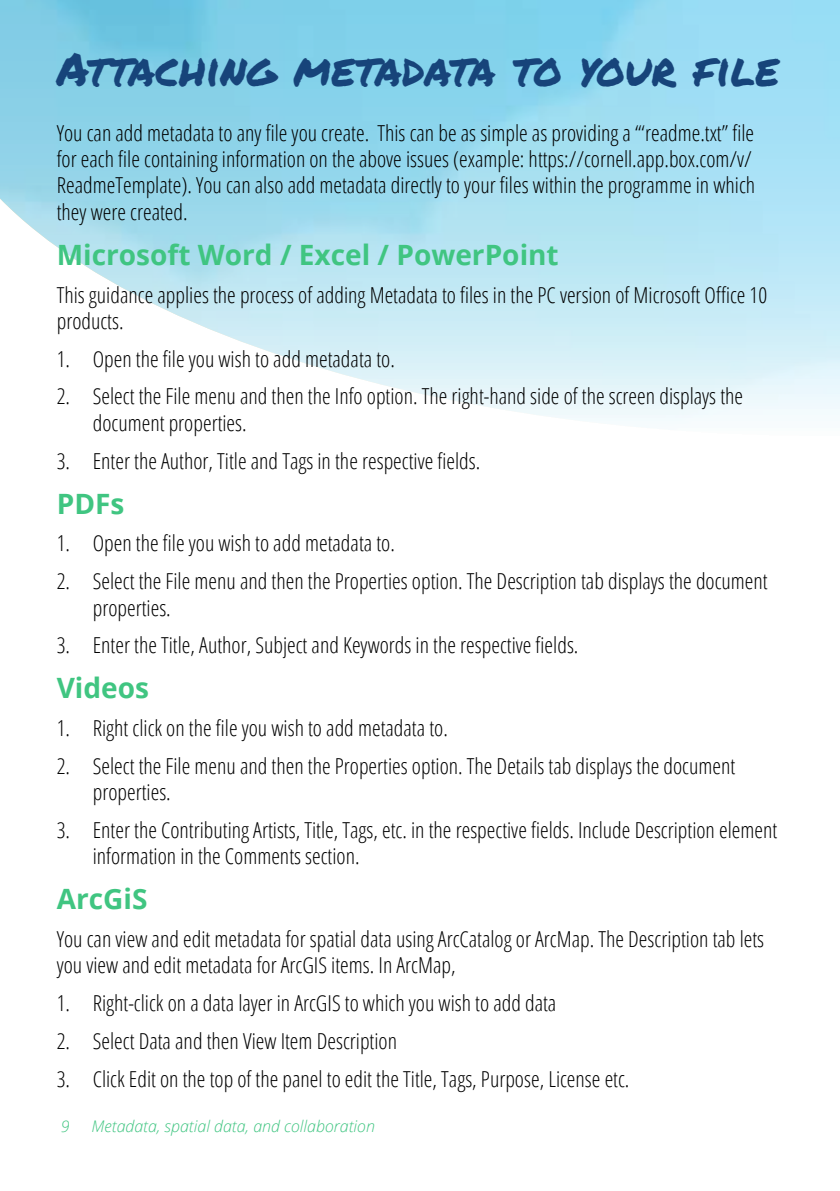
<style>
.page{position:relative;width:840px;height:1191px;background:#fff}
.page>*{position:absolute;margin:0;border:0;box-sizing:border-box;transform-origin:0 0}
.t1{font:46px "Permanent Marker";color:#17447a}
.t2{font:700 28px "Open Sans";color:#40c581}
.t3{font:300 22px/26.4px "Open Sans Condensed";color:#000}
.t4{font:italic 300 16px "Open Sans";color:#40c581}
</style>
<div class="page">
<svg style="left:0;top:0;width:839px;height:421px;background:#b2e2f2"></svg>
<h1 class="t1" style="left:57px;top:35px;width:723px">Attaching metadata to your file</h1>
<p class="t3" style="left:57px;top:119px;width:699px">You can add metadata to any file you create. This can be as simple as providing a “‘readme.txt” file for each file containing information on the above issues (example: https://cornell.app.box.com/v/ ReadmeTemplate). You can also add metadata directly to your files within the programme in which they were created.</p>
<p class="t2" style="left:57px;top:235px;width:503px">Microsoft Word / Excel / PowerPoint</p>
<p class="t3" style="left:57px;top:281px;width:711px">This guidance applies the process of adding Metadata to files in the PC version of Microsoft Office 10 products.</p>
<p class="t3" style="left:57px;top:345px;width:339px">1. Open the file you wish to add metadata to.</p>
<p class="t3" style="left:93px;top:382px;width:651px;text-indent:-36px">2. Select the File menu and then the Info option. The right-hand side of the screen displays the document properties.</p>
<p class="t3" style="left:57px;top:447px;width:425px">3. Enter the Author, Title and Tags in the respective fields.</p>
<p class="t2" style="left:57px;top:483px;width:69px">PDFs</p>
<p class="t3" style="left:57px;top:529px;width:339px">1. Open the file you wish to add metadata to.</p>
<p class="t3" style="left:93px;top:567px;width:676px;text-indent:-36px">2. Select the File menu and then the Properties option. The Description tab displays the document properties.</p>
<p class="t3" style="left:57px;top:631px;width:523px">3. Enter the Title, Author, Subject and Keywords in the respective fields.</p>
<p class="t2" style="left:57px;top:668px;width:94px">Videos</p>
<p class="t3" style="left:57px;top:714px;width:392px">1. Right click on the file you wish to add metadata to.</p>
<p class="t3" style="left:93px;top:752px;width:643px;text-indent:-36px">2. Select the File menu and then the Properties option. The Details tab displays the document properties.</p>
<p class="t3" style="left:93px;top:816px;width:685px;text-indent:-36px">3. Enter the Contributing Artists, Title, Tags, etc. in the respective fields. Include Description element information in the Comments section.</p>
<p class="t2" style="left:57px;top:879px;width:92px">ArcGiS</p>
<p class="t3" style="left:57px;top:925px;width:708px">You can view and edit metadata for spatial data using ArcCatalog or ArcMap. The Description tab lets you view and edit metadata for ArcGIS items. In ArcMap,</p>
<p class="t3" style="left:57px;top:989px;width:501px">1. Right-click on a data layer in ArcGIS to which you wish to add data</p>
<p class="t3" style="left:57px;top:1027px;width:341px">2. Select Data and then View Item Description</p>
<p class="t3" style="left:57px;top:1064px;width:574px">3. Click Edit on the top of the panel to edit the Title, Tags, Purpose, License etc.</p>
<p class="t4" style="left:61px;top:1115px;width:315px">9 Metadata, spatial data, and collaboration</p>
</div>
